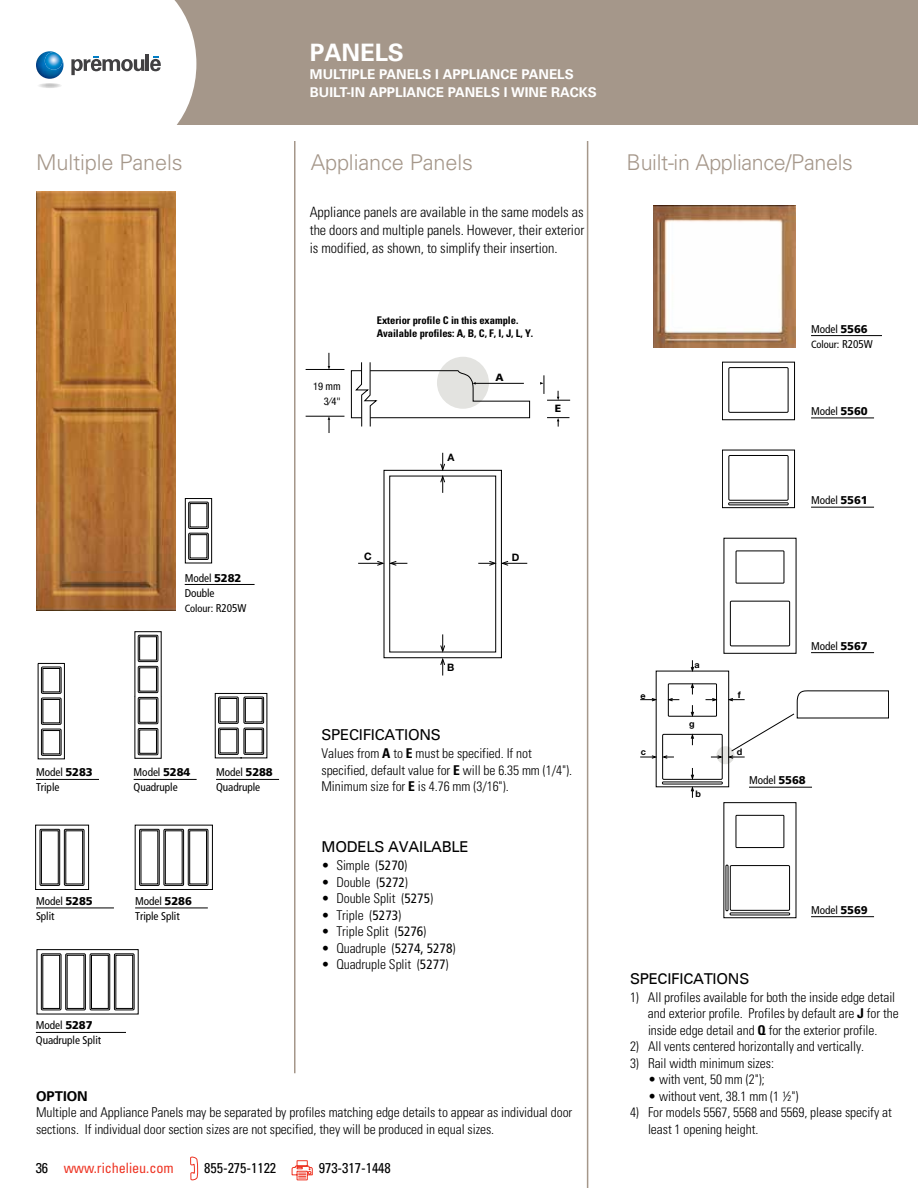
<style>
.page{position:relative;width:918px;height:1188px;background:#fff}
.page>*{position:absolute;margin:0;border:0;box-sizing:border-box;transform-origin:0 0}
.t1{font:700 24px "Univers";letter-spacing:-.005em;color:#fff}
.t2{font:300 21.75px "Univers";letter-spacing:-.005em;color:#a5978a}
.t3{font:15px "Univers 55 Roman";letter-spacing:-.015em;color:#000}
.t4{font:500 15px "Univers CE";letter-spacing:-.015em;color:#000}
.t5{font:300 condensed 14.25px/18px "Univers";letter-spacing:-.005em;color:#000;text-align:justify}
.t6{font:condensed 14.25px "Univers";letter-spacing:-.005em;color:#000}
.t7{font:condensed 14.25px "Univers";letter-spacing:-.005em;color:#ee3524}
.t8{font:300 condensed 13.5px/16.5px "Univers";letter-spacing:-.005em;color:#000}
.t9{font:700 13.5px/18px "Univers";color:#fff}
.t10{font:700 13.5px "Univers";color:#000}
.t11{font:italic 12.15px "Univers";color:#000}
.t12{font:700 12px "Helvetica Neue";color:#000}
.t13{font:condensed 11.25px/15px "Frutiger";letter-spacing:-.005em;color:#000}
.t14{font:700 condensed 10.5px/12.9px "Univers";letter-spacing:-.005em;color:#000}
.t15{font:condensed 10.5px "Frutiger";letter-spacing:-.005em;color:#000}
.t16{font:condensed 10.5px/15px "Helvetica Neue";color:#000;text-align:right}
.t17{font:900 10.5px "Frutiger";color:#000}
.t18{font:700 10.2px "Helvetica Neue";color:#000}
.t19{font:700 9px "Helvetica Neue";color:#000}
.s1{font-weight:900;font-stretch:normal}
.s2{font-size:11.25px}
.s3{font-weight:700}
.s4{font-family:"Frutiger";font-weight:400}
.s5{color:#000}
</style>
<div class="page">
<div style="left:0;top:0;width:918px;height:124px;background:#a5978a"></div>
<svg style="left:190px;top:1156px;width:8px;height:25px"></svg>
<svg style="left:291px;top:1160px;width:22px;height:21px"></svg>
<div style="left:0;top:0;width:140px;height:128px;background:#fff"></div>
<svg style="left:63px;top:0;width:133px;height:125px"></svg>
<img style="left:36px;top:51px;width:27px;height:28px">
<img style="left:45px;top:52px;width:18px;height:18px">
<hr style="left:587px;top:141px;width:1px;height:1047px;background:#a5978a">
<hr style="left:294px;top:141px;width:2px;height:932px;background:#a5978a">
<hr style="left:185px;top:584px;width:70px;height:1px;background:#000">
<hr style="left:216px;top:779px;width:63px;height:1px;background:#000">
<hr style="left:36px;top:908px;width:78px;height:1px;background:#000">
<hr style="left:135px;top:908px;width:73px;height:1px;background:#000">
<hr style="left:36px;top:779px;width:63px;height:1px;background:#000">
<hr style="left:134px;top:779px;width:63px;height:1px;background:#000">
<div style="left:36px;top:191px;width:142px;height:424px;background:linear-gradient(to right,#fff,#fff)"></div>
<img style="left:36px;top:191px;width:139px;height:420px">
<div style="left:437px;top:357px;width:52px;height:52px;background:#e3e3e0;border-radius:50%"></div>
<div style="left:351px;top:370px;width:11px;height:48px;border:1px solid #000"></div>
<div style="left:383px;top:470px;width:119px;height:188px;border:1px solid #000"></div>
<svg style="left:440px;top:634px;width:5px;height:42px"></svg>
<svg style="left:358px;top:561px;width:49px;height:5px"></svg>
<svg style="left:440px;top:453px;width:5px;height:40px"></svg>
<svg style="left:478px;top:561px;width:49px;height:5px"></svg>
<div style="left:389px;top:476px;width:107px;height:176px;border:1px solid #000"></div>
<hr style="left:306px;top:416px;width:38px;height:1px;background:#000">
<hr style="left:306px;top:369px;width:38px;height:1px;background:#000">
<svg style="left:328px;top:353px;width:2px;height:16px"></svg>
<svg style="left:328px;top:416px;width:2px;height:17px"></svg>
<svg style="left:547px;top:417px;width:22px;height:10px"></svg>
<img style="left:653px;top:206px;width:142px;height:142px">
<hr style="left:811px;top:335px;width:71px;height:1px;background:#000">
<svg style="left:355px;top:362px;width:175px;height:64px"></svg>
<svg style="left:540px;top:375px;width:30px;height:26px"></svg>
<svg style="left:722px;top:362px;width:73px;height:146px"></svg>
<svg style="left:723px;top:537px;width:74px;height:117px"></svg>
<hr style="left:811px;top:418px;width:63px;height:1px;background:#000">
<hr style="left:811px;top:507px;width:63px;height:1px;background:#000">
<hr style="left:811px;top:652px;width:63px;height:1px;background:#000">
<svg style="left:184px;top:498px;width:29px;height:66px"></svg>
<svg style="left:134px;top:824px;width:79px;height:66px"></svg>
<svg style="left:37px;top:662px;width:28px;height:98px"></svg>
<svg style="left:134px;top:631px;width:28px;height:128px"></svg>
<svg style="left:214px;top:692px;width:54px;height:67px"></svg>
<svg style="left:640px;top:660px;width:249px;height:258px"></svg>
<hr style="left:36px;top:1032px;width:90px;height:1px;background:#000">
<svg style="left:36px;top:949px;width:103px;height:65px"></svg>
<svg style="left:96px;top:594px;width:4px;height:3px"></svg>
<svg style="left:35px;top:824px;width:55px;height:66px"></svg>
<svg style="left:96px;top:461px;width:4px;height:3px"></svg>
<h1 class="t1" style="left:310px;top:39px;width:95px">PANELS</h1>
<p class="t9" style="left:310px;top:66px;width:288px">MULTIPLE PANELS I APPLIANCE PANELS<br>BUILT-IN APPLIANCE PANELS I WINE RACKS</p>
<h2 class="t2" style="left:36px;top:149px;width:148px">Multiple Panels</h2>
<h2 class="t2" style="left:311px;top:149px;width:164px">Appliance Panels</h2>
<h2 class="t2" style="left:627px;top:149px;width:228px">Built-in Appliance/Panels</h2>
<p class="t5" style="left:310px;top:203px;width:276px">Appliance panels are available in the same models as the doors and multiple panels. However, their exterior is modified, as shown, to simplify their insertion.</p>
<p class="t12" style="left:405px;top:239px;width:15px">45</p>
<p class="t13" style="left:185px;top:570px;width:58px">Model <span class="s1">5282<br></span>Double</p>
<p class="t15" style="left:185px;top:602px;width:63px">Colour: <span class="s2">R205W</span></p>
<p class="t13" style="left:36px;top:765px;width:58px">Model <span class="s1">5283<br></span>Triple</p>
<p class="t13" style="left:134px;top:765px;width:58px">Model <span class="s1">5284<br></span>Quadruple</p>
<p class="t13" style="left:216px;top:765px;width:58px">Model <span class="s1">5288<br></span>Quadruple</p>
<p class="t13" style="left:36px;top:894px;width:58px">Model <span class="s1">5285<br></span>Split</p>
<p class="t13" style="left:135px;top:894px;width:58px">Model <span class="s1">5286<br></span>Triple Split</p>
<p class="t13" style="left:36px;top:1018px;width:67px">Model <span class="s1">5287<br></span>Quadruple Split</p>
<p class="t16" style="left:313px;top:379px;width:29px">19 mm<br>3⁄4"</p>
<p class="t14" style="left:377px;top:314px;width:158px">Exterior profile C in this example.<br>Available profiles: A, B, C, F, I, J, L, Y.</p>
<p class="t18" style="left:447px;top:451px;width:9px">A</p>
<p class="t17" style="left:496px;top:371px;width:10px">A</p>
<p class="t17" style="left:555px;top:402px;width:8px">E</p>
<p class="t18" style="left:364px;top:550px;width:9px">C</p>
<p class="t18" style="left:512px;top:551px;width:9px">D</p>
<p class="t18" style="left:447px;top:661px;width:9px">B</p>
<p class="t4" style="left:322px;top:726px;width:121px">SPECIFICATIONS</p>
<p class="t8" style="left:322px;top:745px;width:252px">Values from <span class="s3">A</span> to <span class="s3">E</span> must be specified. If not specified, default value for <span class="s3">E</span> will be 6.35 mm (1/4").<br>Minimum size for <span class="s3">E</span> is 4.76 mm (3/16").</p>
<p class="t3" style="left:322px;top:838px;width:149px">MODELS AVAILABLE</p>
<p class="t8" style="left:322px;top:857px;width:87px">• Simple (<span class="s4">5270</span>)</p>
<p class="t8" style="left:322px;top:874px;width:88px">• Double (<span class="s4">5272</span>)</p>
<p class="t8" style="left:322px;top:890px;width:113px">• Double Split (<span class="s4">5275</span>)</p>
<p class="t8" style="left:322px;top:907px;width:81px">• Triple (<span class="s4">5273</span>)</p>
<p class="t8" style="left:322px;top:923px;width:106px">• Triple Split (<span class="s4">5276</span>)</p>
<p class="t8" style="left:322px;top:940px;width:135px">• Quadruple (<span class="s4">5274, 5278</span>)</p>
<p class="t8" style="left:322px;top:956px;width:129px">• Quadruple Split (<span class="s4">5277</span>)</p>
<p class="t10" style="left:36px;top:1088px;width:53px">OPTION</p>
<p class="t8" style="left:36px;top:1105px;width:538px">Multiple and Appliance Panels may be separated by profiles matching edge details to appear as individual door sections. If individual door section sizes are not specified, they will be produced in equal sizes.</p>
<p class="t7" style="left:36px;top:1159px;width:140px"><span class="s5">36</span> www.richelieu.com</p>
<p class="t6" style="left:204px;top:1159px;width:74px">855-275-1122</p>
<p class="t6" style="left:319px;top:1159px;width:74px">973-317-1448</p>
<p class="t13" style="left:811px;top:321px;width:58px">Model <span class="s1">5566</span></p>
<p class="t15" style="left:811px;top:338px;width:63px">Colour: <span class="s2">R205W</span></p>
<p class="t13" style="left:811px;top:404px;width:58px">Model <span class="s1">5560</span></p>
<p class="t11" style="left:840px;top:405px;width:44px">Radius:</p>
<p class="t13" style="left:811px;top:493px;width:58px">Model <span class="s1">5561</span></p>
<p class="t19" style="left:695px;top:659px;width:7px">a</p>
<p class="t19" style="left:640px;top:690px;width:7px">e</p>
<p class="t19" style="left:738px;top:689px;width:5px">f</p>
<p class="t19" style="left:641px;top:747px;width:7px">c</p>
<p class="t19" style="left:689px;top:718px;width:7px">g</p>
<p class="t19" style="left:737px;top:746px;width:7px">d</p>
<p class="t13" style="left:811px;top:638px;width:58px">Model <span class="s1">5567</span></p>
<p class="t19" style="left:695px;top:788px;width:7px">b</p>
<p class="t13" style="left:749px;top:773px;width:58px">Model <span class="s1">5568</span></p>
<p class="t13" style="left:811px;top:902px;width:58px">Model <span class="s1">5569</span></p>
<p class="t3" style="left:630px;top:970px;width:121px">SPECIFICATIONS</p>
<p class="t8" style="left:648px;top:989px;width:252px;text-indent:-18px">1) All profiles available for both the inside edge detail and exterior profile. Profiles by default are <span class="s3">J</span> for the inside edge detail and <span class="s3">Q</span> for the exterior profile.</p>
<p class="t8" style="left:630px;top:1038px;width:236px">2) All vents centered horizontally and vertically.</p>
<p class="t8" style="left:630px;top:1055px;width:146px">3) Rail width minimum sizes:</p>
<p class="t8" style="left:648px;top:1071px;width:118px">• with vent, 50 mm (2");</p>
<p class="t8" style="left:648px;top:1088px;width:152px">• without vent, 38.1 mm (1 ½")</p>
<p class="t8" style="left:648px;top:1104px;width:245px;text-indent:-18px">4) For models 5567, 5568 and 5569, please specify at least 1 opening height.</p>
</div>
